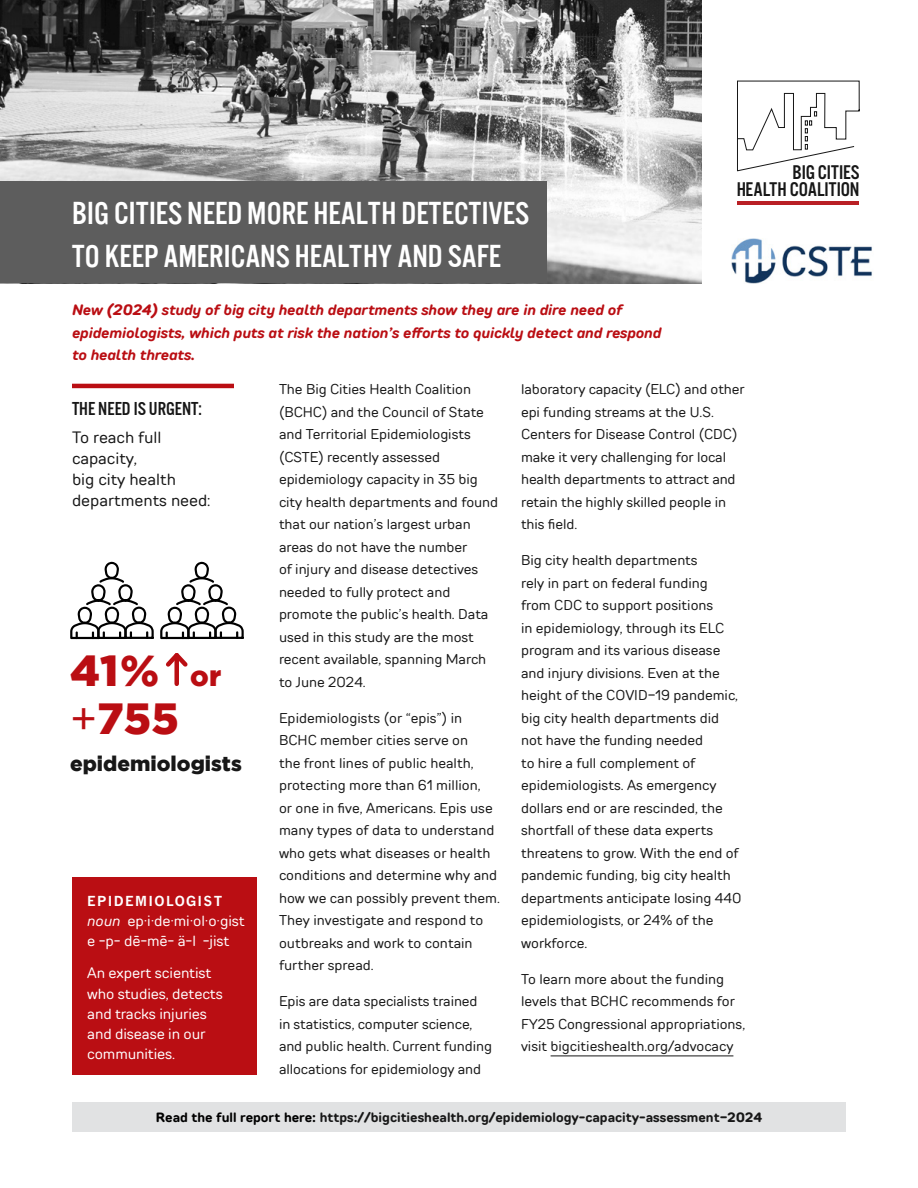
<style>
.page{position:relative;width:918px;height:1188px;background:#fff}
.page>*{position:absolute;margin:0;border:0;box-sizing:border-box;transform-origin:0 0}
.t1{font:900 43.5px/48px "Gotham";color:#ba0e13}
.t2{font:33px/43.5px "U.S.101";color:#fff}
.t3{font:900 21px "Gotham";color:#171717}
.t4{font:20.7px/16.8px "U.S.101";color:#171717;text-align:right}
.t5{font:19.35px "U.S.101";color:#171717}
.t6{font:16.5px/21px "TT Rounds Neue";color:#171717}
.t7{font:italic 700 15px/22.5px "TT Rounds Neue";letter-spacing:-.01em;color:#ba0e13}
.t8{font:15px/20.2px "TT Rounds Neue";letter-spacing:-.005em;color:#fff}
.t9{font:14.25px/22.5px "TT Rounds Neue";color:#171717}
.t10{font:700 13.5px "TT Rounds Neue";color:#171717}
.t11{font:700 13.5px "News Gothic";letter-spacing:.1em;color:#fff}
.s1{font-size:28.5px}
.s2{font-weight:400}
.s3{font-style:italic}
.s4{color:#000}
</style>
<div class="page">
<div style="left:72px;top:1103px;width:774px;height:29px;background:#e1e2e3"></div>
<div style="left:72px;top:878px;width:184px;height:197px;background:#ba0e13"></div>
<img style="left:0;top:0;width:702px;height:284px">
<img style="left:732px;top:239px;width:140px;height:44px">
<div style="left:0;top:182px;width:547px;height:102px;background:#5d5d5d"></div>
<hr style="left:737px;top:201px;width:122px;height:4px;background:#b92025">
<svg style="left:737px;top:81px;width:123px;height:91px"></svg>
<hr style="left:737px;top:139px;width:1px;height:32px;background:#171717">
<div style="left:174px;top:655px;width:5px;height:29px;background:#ba0e13"></div>
<svg style="left:166px;top:653px;width:22px;height:18px"></svg>
<hr style="left:72px;top:384px;width:162px;height:4px;background:#ba0e13">
<hr style="left:551px;top:1056px;width:182px;height:1px;background:#171717">
<svg style="left:70px;top:562px;width:84px;height:77px"></svg>
<svg style="left:160px;top:562px;width:84px;height:77px"></svg>
<h2 class="t2" style="left:72px;top:191px;width:459px">BIG CITIES NEED MORE HEALTH DETECTIVES<br>TO KEEP AMERICANS HEALTHY AND SAFE</h2>
<p class="t7" style="left:72px;top:299px;width:591px">New (2024) study of big city health departments show they are in dire need of epidemiologists, which puts at risk the nation’s efforts to quickly detect and respond to health threats.</p>
<h3 class="t4" style="left:737px;top:164px;width:124px">BIG CITIES<br>HEALTH COALITION</h3>
<h3 class="t5" style="left:72px;top:398px;width:131px">THE NEED IS URGENT:</h3>
<p class="t6" style="left:72px;top:427px;width:140px">To reach full capacity,<br>big city health departments need:</p>
<h1 class="t1" style="left:70px;top:645px;width:153px">41% <span class="s1">or </span><span class="s2">+</span>755</h1>
<h3 class="t3" style="left:70px;top:752px;width:173px">epidemiologists</h3>
<p class="t11" style="left:87px;top:892px;width:137px">EPIDEMIOLOGIST</p>
<p class="t8" style="left:87px;top:910px;width:159px"><span class="s3">noun</span> ep·i·de·mi·ol·o·gist e -p- dē-mē- ˈä-l -jist</p>
<p class="t8" style="left:87px;top:963px;width:137px">An expert scientist who studies, detects and tracks injuries and disease in our communities.</p>
<p class="t9" style="left:279px;top:378px;width:221px">The Big Cities Health Coalition (BCHC) and the Council of State and Territorial Epidemiologists (CSTE) recently assessed epidemiology capacity in 35 big city health departments and found that our nation’s largest urban areas do not have the number<br>of injury and disease detectives needed to fully protect and promote the public’s health. Data used in this study are the most recent available, spanning March to June 2024.</p>
<p class="t9" style="left:279px;top:707px;width:222px">Epidemiologists (or “epis”) in<br>BCHC member cities serve on<br>the front lines of public health, protecting more than 61 million,<br>or one in five, Americans. Epis use many types of data to understand who gets what diseases or health conditions and determine why and how we can possibly prevent them.<br>They investigate and respond to outbreaks and work to contain further spread.</p>
<p class="t9" style="left:279px;top:990px;width:215px">Epis are data specialists trained in statistics, computer science, and public health. Current funding allocations for epidemiology and</p>
<p class="t9" style="left:521px;top:378px;width:225px">laboratory capacity (ELC) and other epi funding streams at the U.S.<br>Centers for Disease Control (CDC) make it very challenging for local health departments to attract and retain the highly skilled people in this field.</p>
<p class="t9" style="left:521px;top:549px;width:222px">Big city health departments<br>rely in part on federal funding<br>from CDC to support positions<br>in epidemiology, through its ELC program and its various disease and injury divisions. Even at the height of the COVID-19 pandemic, big city health departments did not have the funding needed<br>to hire a full complement of epidemiologists. As emergency dollars end or are rescinded, the shortfall of these data experts threatens to grow. With the end of pandemic funding, big city health departments anticipate losing 440 epidemiologists, or 24% of the workforce.</p>
<p class="t9" style="left:521px;top:968px;width:226px">To learn more about the funding levels that BCHC recommends for FY25 Congressional appropriations, visit bigcitieshealth.org/advocacy</p>
<p class="t10" style="left:156px;top:1108px;width:608px"><span class="s4">Read the full report here:</span> https://bigcitieshealth.org/epidemiology-capacity-assessment-2024</p>
</div>
